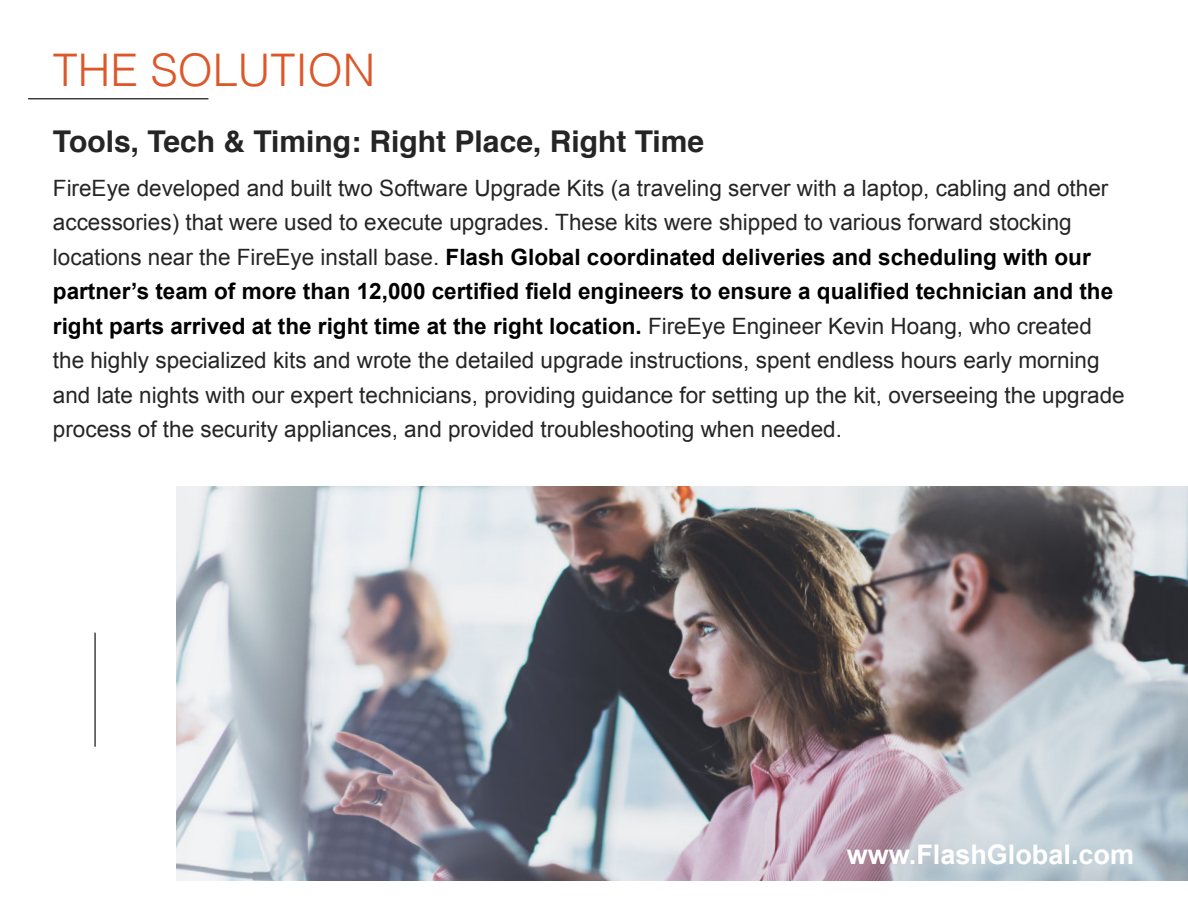
<style>
.page{position:relative;width:1188px;height:918px;background:#fff}
.page>*{position:absolute;margin:0;border:0;box-sizing:border-box;transform-origin:0 0}
.t1{font:300 45px "Helvetica";color:#dc582a}
.t2{font:700 30px "Helvetica";color:#252525}
.t3{font:700 27px "Arial";color:#fff}
.t4{font:22.5px/34.5px "Arial";color:#252525}
.s1{font-weight:700;color:#000}
</style>
<div class="page">
<hr style="left:28px;top:98px;width:180px;height:1px;background:#000">
<img style="left:176px;top:486px;width:1012px;height:394px">
<hr style="left:95px;top:633px;width:1px;height:114px;background:#000">
<h1 class="t1" style="left:53px;top:53px;width:324px">THE SOLUTION</h1>
<h2 class="t2" style="left:53px;top:128px;width:653px">Tools, Tech &amp; Timing: Right Place, Right Time</h2>
<p class="t4" style="left:53px;top:173px;width:1073px">FireEye developed and built two Software Upgrade Kits (a traveling server with a laptop, cabling and other accessories) that were used to execute upgrades. These kits were shipped to various forward stocking locations near the FireEye install base. <span class="s1">Flash Global coordinated deliveries and scheduling with our partner’s team of more than 12,000 certified field engineers to ensure a qualified technician and the right parts arrived at the right time at the right location.</span> FireEye Engineer Kevin Hoang, who created the highly specialized kits and wrote the detailed upgrade instructions, spent endless hours early morning and late nights with our expert technicians, providing guidance for setting up the kit, overseeing the upgrade process of the security appliances, and provided troubleshooting when needed.</p>
<p class="t3" style="left:847px;top:843px;width:289px">www.FlashGlobal.com</p>
</div>
